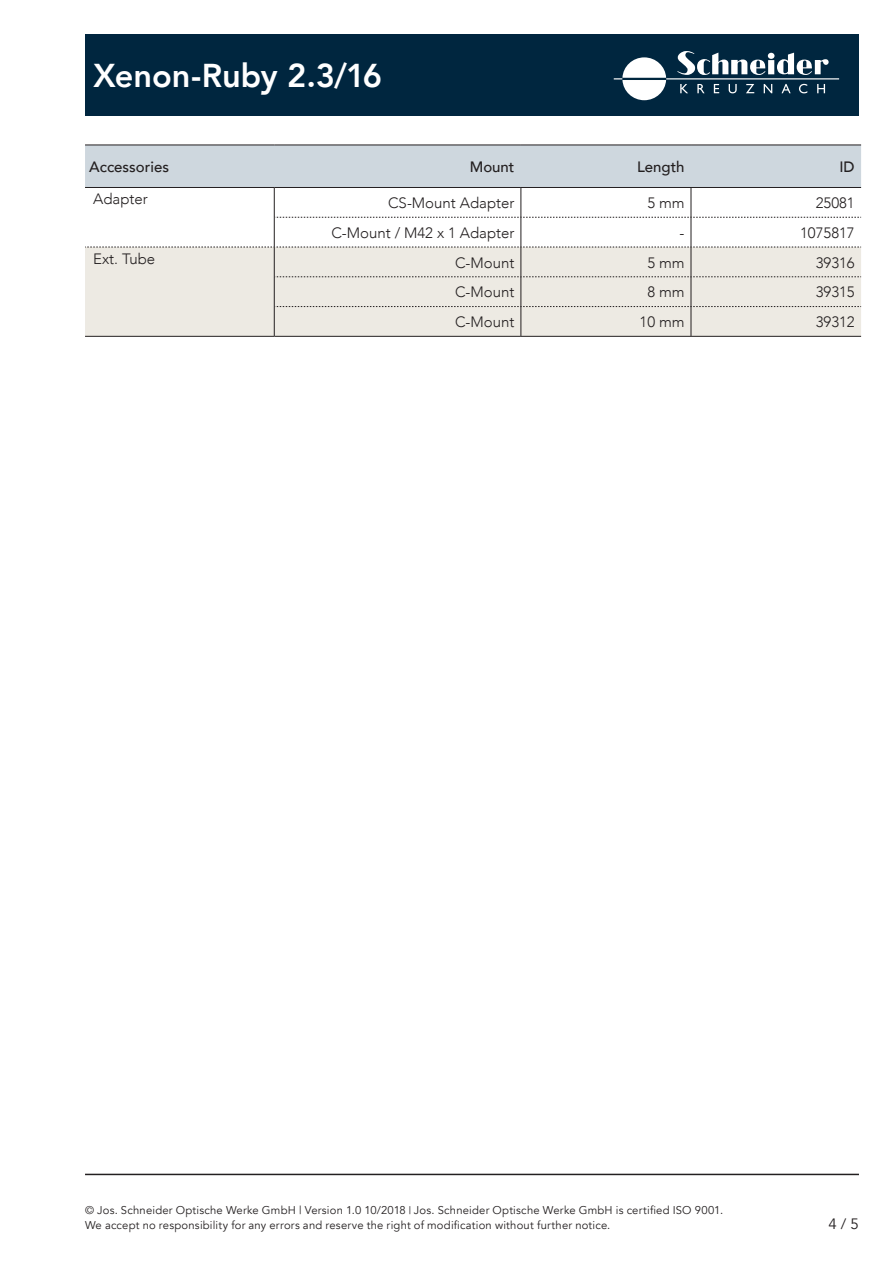
<style>
.page{position:relative;width:893px;height:1263px;background:#fff}
.page>*{position:absolute;margin:0;border:0;box-sizing:border-box;transform-origin:0 0}
.t1{font:800 33px "Avenir LT Com";letter-spacing:-.005em;color:#fff}
.t2{font:300 15px "Avenir LT Com";color:#231f20}
.t3{font:500 15px "Avenir LT Com";color:#231f20}
.t4{font:15px "Avenir LT Com";color:#231f20}
.t5{font:11.25px/15px "Avenir LT Com";letter-spacing:.02em;color:#231f20}
.s1{font-size:10.5px}
</style>
<div class="page">
<hr style="left:85px;top:1174px;width:774px;height:1px;background:#231f20">
<div style="left:85px;top:34px;width:774px;height:82px;background:#00263f"></div>
<svg style="left:614px;top:57px;width:52px;height:43px"></svg>
<hr style="left:666px;top:78px;width:173px;height:1px;background:#fff">
<svg style="left:677px;top:51px;width:152px;height:24px"></svg>
<svg style="left:680px;top:84px;width:8px;height:9px"></svg>
<svg style="left:697px;top:84px;width:8px;height:9px"></svg>
<svg style="left:714px;top:84px;width:5px;height:9px"></svg>
<svg style="left:729px;top:84px;width:8px;height:9px"></svg>
<svg style="left:746px;top:84px;width:8px;height:9px"></svg>
<svg style="left:764px;top:84px;width:8px;height:9px"></svg>
<svg style="left:781px;top:84px;width:10px;height:9px"></svg>
<svg style="left:799px;top:84px;width:8px;height:9px"></svg>
<svg style="left:817px;top:84px;width:8px;height:9px"></svg>
<div style="left:85px;top:248px;width:776px;height:88px;background:#edeae3"></div>
<hr style="left:274px;top:217px;width:1px;height:30px;background:#231f20">
<hr style="left:521px;top:217px;width:1px;height:30px;background:#231f20">
<hr style="left:691px;top:217px;width:1px;height:30px;background:#231f20">
<hr style="left:521px;top:247px;width:1px;height:30px;background:#231f20">
<hr style="left:691px;top:247px;width:1px;height:30px;background:#231f20">
<svg style="left:85px;top:145px;width:776px;height:73px"></svg>
<hr style="left:274px;top:336px;width:247px;height:1px;background:#231f20">
<hr style="left:521px;top:336px;width:170px;height:1px;background:#231f20">
<hr style="left:691px;top:336px;width:170px;height:1px;background:#231f20">
<svg style="left:85px;top:247px;width:776px;height:1px"></svg>
<hr style="left:274px;top:247px;width:1px;height:30px;background:#231f20">
<div style="left:274px;top:276px;width:587px;height:60px;background:#edeae3"></div>
<hr style="left:85px;top:336px;width:189px;height:1px;background:#231f20">
<h1 class="t1" style="left:94px;top:56px;width:290px">Xenon-Ruby 2.3/16</h1>
<h2 class="t3" style="left:89px;top:158px;width:81px">Accessories</h2>
<h2 class="t3" style="left:470px;top:158px;width:46px">Mount</h2>
<h2 class="t3" style="left:637px;top:158px;width:49px">Length</h2>
<h2 class="t3" style="left:839px;top:158px;width:17px">ID</h2>
<h2 class="t2" style="left:93px;top:190px;width:56px">Adapter</h2>
<h2 class="t2" style="left:388px;top:194px;width:128px">CS-Mount Adapter</h2>
<h2 class="t2" style="left:647px;top:194px;width:39px">5 mm</h2>
<h2 class="t2" style="left:816px;top:194px;width:40px">25081</h2>
<h2 class="t2" style="left:331px;top:224px;width:185px">C-Mount / M42 x 1 Adapter</h2>
<h2 class="t2" style="left:680px;top:224px;width:6px">-</h2>
<h2 class="t2" style="left:800px;top:224px;width:56px">1075817</h2>
<h2 class="t2" style="left:93px;top:250px;width:63px">Ext. Tube</h2>
<h2 class="t2" style="left:455px;top:254px;width:61px">C-Mount</h2>
<h2 class="t2" style="left:647px;top:254px;width:39px">5 mm</h2>
<h2 class="t2" style="left:816px;top:254px;width:40px">39316</h2>
<h2 class="t2" style="left:455px;top:283px;width:61px">C-Mount</h2>
<h2 class="t2" style="left:647px;top:283px;width:39px">8 mm</h2>
<h2 class="t2" style="left:816px;top:283px;width:40px">39315</h2>
<h2 class="t2" style="left:455px;top:313px;width:61px">C-Mount</h2>
<h2 class="t2" style="left:640px;top:313px;width:47px">10 mm</h2>
<h2 class="t2" style="left:816px;top:313px;width:40px">39312</h2>
<p class="t5" style="left:85px;top:1203px;width:640px">© Jos. Schneider Optische Werke GmbH | Version 1.0 10/2018 <span class="s1">|</span> Jos. Schneider Optische Werke GmbH is certified ISO 9001.<br>We accept no responsibility for any errors and reserve the right of modification without further notice.</p>
<h2 class="t4" style="left:828px;top:1214px;width:32px">4 / 5</h2>
</div>
